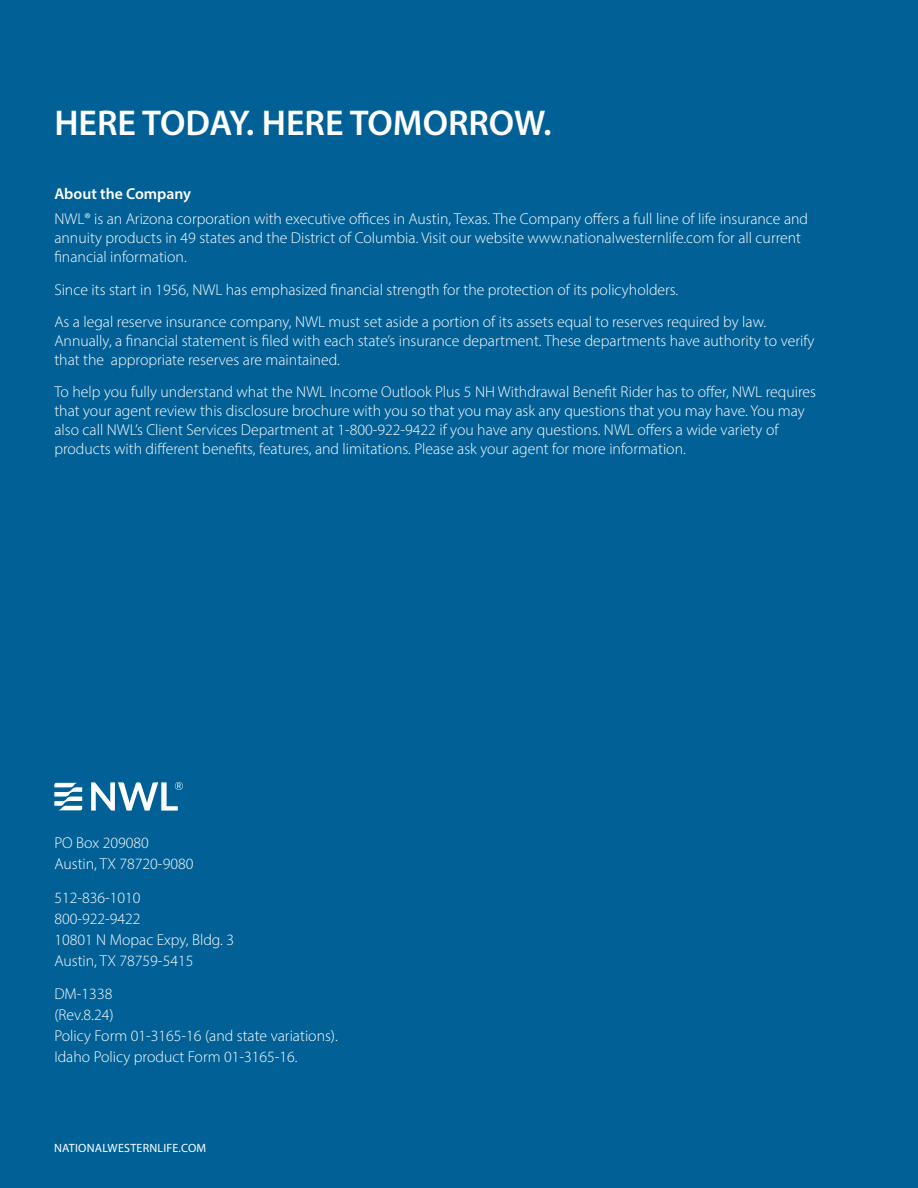
<style>
.page{position:relative;width:918px;height:1188px;background:#fff}
.page>*{position:absolute;margin:0;border:0;box-sizing:border-box;transform-origin:0 0}
.Section_Subhead{font:600 36px "Myriad Pro";color:#fff}
.Paragraph_Headline{font:300 15.75px/18.9px "Myriad Pro";color:#fff}
.Body_Text{font:300 15.75px/21px "Myriad Pro";color:#fff}
.Body_Text-2{font:600 15.75px "Myriad Pro";color:#fff}
.Footer_Text{font:12px "Myriad Pro";letter-spacing:.02em;color:#fff}
</style>
<div class="page">
<div style="left:0;top:1112px;width:918px;height:76px;background:#016197"></div>
<div style="left:0;top:0;width:918px;height:1173px;background:#016197"></div>
<svg style="left:54px;top:783px;width:28px;height:27px"></svg>
<svg style="left:91px;top:782px;width:92px;height:29px"></svg>
<p class="Section_Subhead" style="left:54px;top:100px;width:499px">HERE TODAY. HERE TOMORROW.</p>
<p class="Body_Text-2" style="left:54px;top:183px;width:138px">About the Company</p>
<p class="Paragraph_Headline" style="left:54px;top:209px;width:755px">NWL® is an Arizona corporation with executive offices in Austin, Texas. The Company offers a full line of life insurance and annuity products in 49 states and the District of Columbia. Visit our website www.nationalwesternlife.com for all current financial information.</p>
<p class="Paragraph_Headline" style="left:54px;top:280px;width:625px">Since its start in 1956, NWL has emphasized financial strength for the protection of its policyholders.</p>
<p class="Paragraph_Headline" style="left:54px;top:312px;width:762px">As a legal reserve insurance company, NWL must set aside a portion of its assets equal to reserves required by law.<br>Annually, a financial statement is filed with each state’s insurance department. These departments have authority to verify that the appropriate reserves are maintained.</p>
<p class="Paragraph_Headline" style="left:54px;top:382px;width:763px">To help you fully understand what the NWL Income Outlook Plus 5 NH Withdrawal Benefit Rider has to offer, NWL requires that your agent review this disclosure brochure with you so that you may ask any questions that you may have. You may also call NWL’s Client Services Department at 1-800-922-9422 if you have any questions. NWL offers a wide variety of products with different benefits, features, and limitations. Please ask your agent for more information.</p>
<p class="Body_Text" style="left:54px;top:832px;width:141px">PO Box 209080<br>Austin, TX 78720-9080</p>
<p class="Body_Text" style="left:54px;top:887px;width:181px">512-836-1010<br>800-922-9422<br>10801 N Mopac Expy, Bldg. 3<br>Austin, TX 78759-5415</p>
<p class="Body_Text" style="left:54px;top:983px;width:285px">DM-1338<br>(Rev.8.24)<br>Policy Form 01-3165-16 (and state variations).<br>Idaho Policy product Form 01-3165-16.</p>
<p class="Footer_Text" style="left:55px;top:1141px;width:41px">11 of 10</p>
<p class="Footer_Text" style="left:121px;top:1141px;width:166px">HERE TODAY. HERE TOMORROW.</p>
<p class="Footer_Text" style="left:54px;top:1141px;width:154px">NATIONALWESTERNLIFE.COM</p>
</div>
